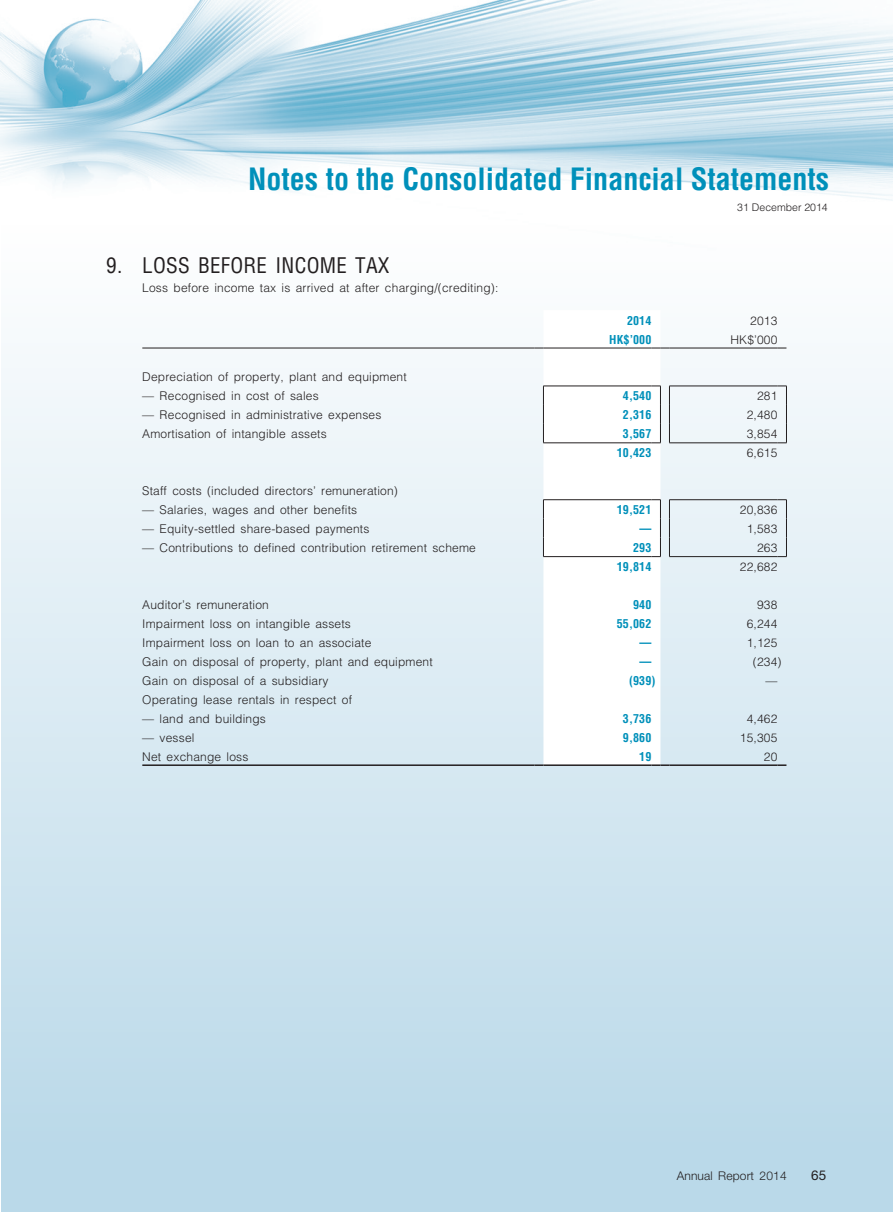
<style>
.page{position:relative;width:893px;height:1212px;background:#fff}
.page>*{position:absolute;margin:0;border:0;box-sizing:border-box;transform-origin:0 0}
.t1{font:700 condensed 30px "Helvetica LT Std";color:#0090ba}
._03_H1{font:condensed 21px "Helvetica LT Std";letter-spacing:.01em;color:#231f20}
.t2{font:13.5px "Helvetica Neue LT Std";color:#231f20}
._15_Table_Stub{font:300 12px "Helvetica LT Std";letter-spacing:.015em;color:#231f20}
._01_Body_Text{font:300 12px "Helvetica LT Std";letter-spacing:.015em;color:#231f20}
._01_Body_Text-2{font:700 condensed 12px "Helvetica LT Std";letter-spacing:.015em;color:#0090ba}
._12___P2{font:300 12px "Helvetica LT Std";letter-spacing:.015em;color:#231f20}
.t3{font:300 12px "Helvetica Neue LT Std";letter-spacing:.015em;color:#231f20}
.t4{font:300 10.5px "Helvetica LT Std";color:#231f20}
</style>
<div class="page">
<img style="left:0;top:0;width:893px;height:1212px">
<div style="left:2px;top:225px;width:891px;height:987px;background:linear-gradient(to bottom,#fdfdfe,#b6d7e8)"></div>
<svg style="left:543px;top:310px;width:117px;height:454px"></svg>
<hr style="left:142px;top:348px;width:392px;height:1px;background:#231f20">
<hr style="left:543px;top:348px;width:108px;height:1px;background:#231f20">
<svg style="left:651px;top:348px;width:18px;height:1px"></svg>
<hr style="left:669px;top:348px;width:108px;height:1px;background:#231f20">
<hr style="left:543px;top:386px;width:108px;height:1px;background:#231f20">
<svg style="left:543px;top:386px;width:1px;height:57px"></svg>
<hr style="left:543px;top:443px;width:108px;height:1px;background:#231f20">
<svg style="left:651px;top:386px;width:10px;height:58px"></svg>
<hr style="left:669px;top:386px;width:108px;height:1px;background:#231f20">
<svg style="left:669px;top:386px;width:1px;height:57px"></svg>
<hr style="left:669px;top:443px;width:108px;height:1px;background:#231f20">
<svg style="left:777px;top:386px;width:10px;height:58px"></svg>
<hr style="left:543px;top:499px;width:108px;height:1px;background:#231f20">
<svg style="left:543px;top:500px;width:1px;height:56px"></svg>
<hr style="left:543px;top:556px;width:108px;height:1px;background:#231f20">
<svg style="left:651px;top:499px;width:10px;height:58px"></svg>
<hr style="left:669px;top:499px;width:108px;height:1px;background:#231f20">
<svg style="left:669px;top:500px;width:1px;height:56px"></svg>
<hr style="left:669px;top:556px;width:108px;height:1px;background:#231f20">
<svg style="left:777px;top:499px;width:10px;height:58px"></svg>
<hr style="left:142px;top:764px;width:392px;height:2px;background:#231f20">
<svg style="left:534px;top:764px;width:9px;height:2px"></svg>
<hr style="left:543px;top:764px;width:108px;height:2px;background:#231f20">
<svg style="left:651px;top:764px;width:18px;height:2px"></svg>
<hr style="left:669px;top:764px;width:108px;height:2px;background:#231f20">
<svg style="left:777px;top:764px;width:9px;height:2px"></svg>
<h1 class="t1" style="left:248px;top:161px;width:582px">Notes to the Consolidated Financial Statements</h1>
<p class="t4" style="left:737px;top:201px;width:92px">31 December 2014</p>
<p class="_03_H1" style="left:106px;top:252px;width:285px">9. LOSS BEFORE INCOME TAX</p>
<p class="_12___P2" style="left:142px;top:280px;width:358px">Loss before income tax is arrived at after charging/(crediting):</p>
<p class="_01_Body_Text-2" style="left:627px;top:313px;width:26px">2014</p>
<p class="_01_Body_Text" style="left:750px;top:313px;width:29px">2013</p>
<p class="_01_Body_Text-2" style="left:609px;top:332px;width:44px">HK$’000</p>
<p class="_01_Body_Text" style="left:730px;top:332px;width:49px">HK$’000</p>
<p class="_15_Table_Stub" style="left:142px;top:370px;width:266px">Depreciation of property, plant and equipment</p>
<p class="_15_Table_Stub" style="left:142px;top:389px;width:178px">— Recognised in cost of sales</p>
<p class="_01_Body_Text-2" style="left:623px;top:388px;width:30px">4,540</p>
<p class="_01_Body_Text" style="left:757px;top:389px;width:22px">281</p>
<p class="_15_Table_Stub" style="left:142px;top:408px;width:241px">— Recognised in administrative expenses</p>
<p class="_01_Body_Text-2" style="left:623px;top:407px;width:30px">2,316</p>
<p class="_01_Body_Text" style="left:747px;top:408px;width:32px">2,480</p>
<p class="_15_Table_Stub" style="left:142px;top:427px;width:186px">Amortisation of intangible assets</p>
<p class="_01_Body_Text-2" style="left:623px;top:426px;width:30px">3,567</p>
<p class="_01_Body_Text" style="left:747px;top:427px;width:32px">3,854</p>
<p class="_01_Body_Text-2" style="left:617px;top:445px;width:36px">10,423</p>
<p class="_01_Body_Text" style="left:747px;top:445px;width:32px">6,615</p>
<p class="_15_Table_Stub" style="left:142px;top:483px;width:257px">Staff costs (included directors’ remuneration)</p>
<p class="_15_Table_Stub" style="left:142px;top:502px;width:216px">— Salaries, wages and other benefits</p>
<p class="_01_Body_Text-2" style="left:617px;top:502px;width:36px">19,521</p>
<p class="_01_Body_Text" style="left:740px;top:502px;width:39px">20,836</p>
<p class="_15_Table_Stub" style="left:142px;top:521px;width:229px">— Equity-settled share-based payments</p>
<p class="_01_Body_Text-2" style="left:639px;top:521px;width:13px">—</p>
<p class="_01_Body_Text" style="left:747px;top:521px;width:32px">1,583</p>
<p class="_15_Table_Stub" style="left:142px;top:540px;width:335px">— Contributions to defined contribution retirement scheme</p>
<p class="_01_Body_Text-2" style="left:633px;top:540px;width:20px">293</p>
<p class="_01_Body_Text" style="left:757px;top:540px;width:22px">263</p>
<p class="_01_Body_Text-2" style="left:617px;top:559px;width:36px">19,814</p>
<p class="_01_Body_Text" style="left:740px;top:559px;width:39px">22,682</p>
<p class="_15_Table_Stub" style="left:142px;top:597px;width:128px">Auditor’s remuneration</p>
<p class="_01_Body_Text-2" style="left:633px;top:597px;width:20px">940</p>
<p class="_01_Body_Text" style="left:757px;top:597px;width:22px">938</p>
<p class="_15_Table_Stub" style="left:142px;top:616px;width:210px">Impairment loss on intangible assets</p>
<p class="_01_Body_Text-2" style="left:617px;top:616px;width:36px">55,062</p>
<p class="_01_Body_Text" style="left:747px;top:616px;width:32px">6,244</p>
<p class="_15_Table_Stub" style="left:142px;top:635px;width:231px">Impairment loss on loan to an associate</p>
<p class="_01_Body_Text-2" style="left:639px;top:635px;width:13px">—</p>
<p class="_01_Body_Text" style="left:747px;top:635px;width:32px">1,125</p>
<p class="_15_Table_Stub" style="left:142px;top:654px;width:292px">Gain on disposal of property, plant and equipment</p>
<p class="_01_Body_Text-2" style="left:639px;top:654px;width:13px">—</p>
<p class="_01_Body_Text" style="left:753px;top:654px;width:30px">(234)</p>
<p class="_15_Table_Stub" style="left:142px;top:673px;width:188px">Gain on disposal of a subsidiary</p>
<p class="_01_Body_Text-2" style="left:629px;top:673px;width:28px">(939)</p>
<p class="_01_Body_Text" style="left:765px;top:673px;width:13px">—</p>
<p class="_15_Table_Stub" style="left:142px;top:692px;width:211px">Operating lease rentals in respect of</p>
<p class="_15_Table_Stub" style="left:142px;top:711px;width:125px">— land and buildings</p>
<p class="_01_Body_Text-2" style="left:623px;top:711px;width:30px">3,736</p>
<p class="_01_Body_Text" style="left:747px;top:711px;width:32px">4,462</p>
<p class="_15_Table_Stub" style="left:142px;top:730px;width:54px">— vessel</p>
<p class="_01_Body_Text-2" style="left:623px;top:730px;width:30px">9,860</p>
<p class="_01_Body_Text" style="left:740px;top:730px;width:39px">15,305</p>
<p class="_15_Table_Stub" style="left:142px;top:749px;width:108px">Net exchange loss</p>
<p class="_01_Body_Text-2" style="left:639px;top:749px;width:14px">19</p>
<p class="_01_Body_Text" style="left:764px;top:749px;width:15px">20</p>
<p class="t3" style="left:677px;top:1168px;width:112px">Annual Report 2014</p>
<p class="t2" style="left:811px;top:1167px;width:17px">65</p>
</div>
